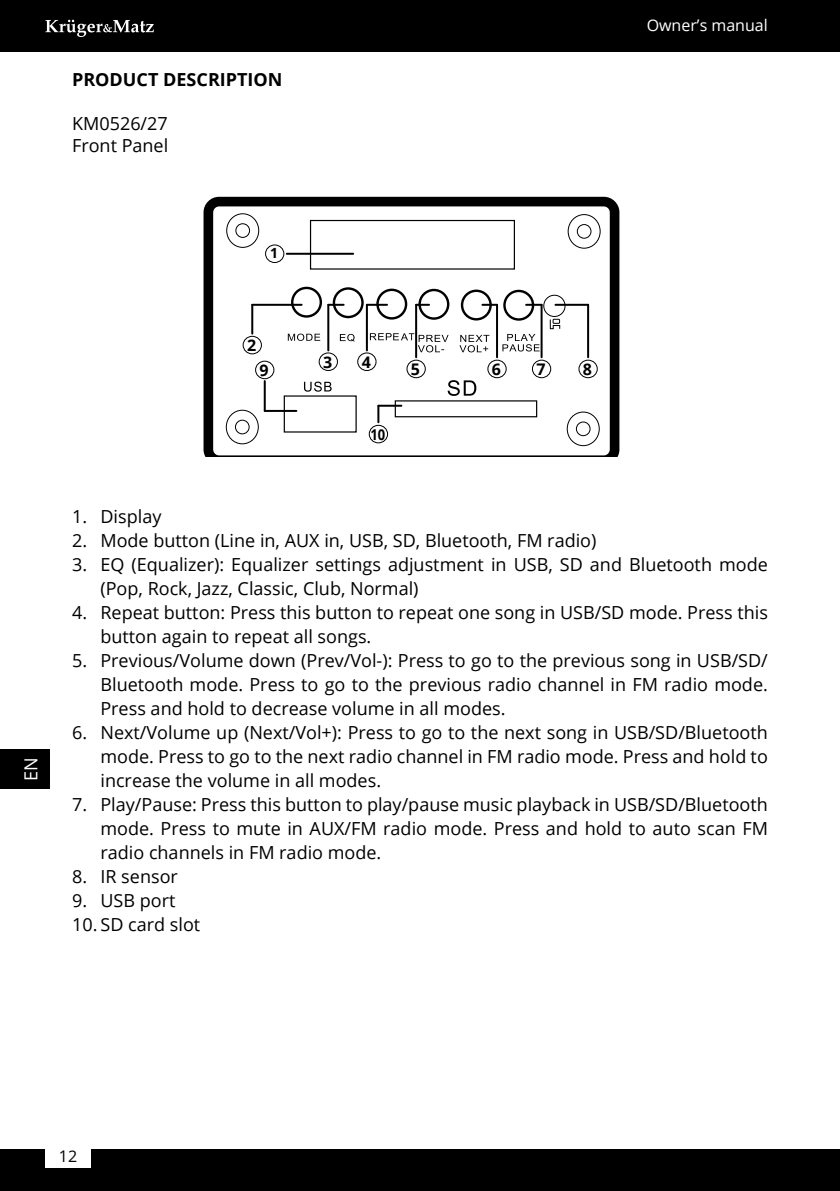
<style>
.page{position:relative;width:840px;height:1191px;background:#fff}
.page>*{position:absolute;margin:0;border:0;box-sizing:border-box;transform-origin:0 0}
.t1{font:18px/24px "Open Sans";color:#000}
.t2{font:700 18px "Open Sans";color:#000}
.t3{font:18px "Open Sans";color:#fff}
.t4{font:16px "Open Sans";color:#fff}
.t5{font:700 16px "Open Sans";color:#000}
.t6{font:16px "Open Sans";color:#000}
.t7{font:700 15px "Open Sans";color:#000;scale:.87 1}
.t8{font:700 14px "Open Sans";color:#000}
</style>
<div class="page">
<div style="left:0;top:1149px;width:839px;height:42px;background:#000"></div>
<div style="left:0;top:0;width:839px;height:51px;background:#000"></div>
<svg style="left:45px;top:20px;width:109px;height:17px"></svg>
<div style="left:45px;top:1144px;width:46px;height:24px;background:#fff"></div>
<div style="left:0;top:749px;width:49px;height:40px;background:#000"></div>
<svg style="left:203px;top:197px;width:416px;height:259px"></svg>
<div style="left:310px;top:220px;width:204px;height:50px;border:1px solid #000"></div>
<div style="left:394px;top:400px;width:143px;height:17px;border:1px solid #000"></div>
<div style="left:226px;top:213px;width:33px;height:35px;border:1px solid #000;border-radius:50%"></div>
<div style="left:226px;top:410px;width:32px;height:34px;border:1px solid #000;border-radius:50%"></div>
<div style="left:566px;top:412px;width:33px;height:34px;border:1px solid #000;border-radius:50%"></div>
<div style="left:567px;top:214px;width:33px;height:34px;border:1px solid #000;border-radius:50%"></div>
<div style="left:236px;top:224px;width:13px;height:13px;background:#fff;border-radius:50%"></div>
<div style="left:235px;top:223px;width:15px;height:15px;border:1px solid #000;border-radius:50%"></div>
<div style="left:543px;top:295px;width:22px;height:22px;border:1px solid #000;border-radius:50%"></div>
<div style="left:291px;top:287px;width:31px;height:31px;border:2px solid #000;border-radius:50%"></div>
<div style="left:332px;top:287px;width:31px;height:31px;border:2px solid #000;border-radius:50%"></div>
<div style="left:376px;top:289px;width:31px;height:30px;border:2px solid #000;border-radius:50%"></div>
<div style="left:418px;top:289px;width:31px;height:31px;border:2px solid #000;border-radius:50%"></div>
<div style="left:460px;top:289px;width:31px;height:31px;border:2px solid #000;border-radius:50%"></div>
<div style="left:503px;top:290px;width:31px;height:31px;border:2px solid #000;border-radius:50%"></div>
<div style="left:235px;top:420px;width:14px;height:14px;background:#fff;border-radius:50%"></div>
<div style="left:235px;top:420px;width:14px;height:14px;border:1px solid #000;border-radius:50%"></div>
<div style="left:576px;top:422px;width:13px;height:14px;background:#fff;border-radius:50%"></div>
<div style="left:576px;top:422px;width:14px;height:14px;border:1px solid #000;border-radius:50%"></div>
<div style="left:577px;top:224px;width:13px;height:14px;background:#fff;border-radius:50%"></div>
<div style="left:576px;top:224px;width:15px;height:14px;border:1px solid #000;border-radius:50%"></div>
<svg style="left:549px;top:319px;width:11px;height:10px"></svg>
<svg style="left:369px;top:333px;width:79px;height:19px"></svg>
<svg style="left:304px;top:381px;width:27px;height:11px"></svg>
<svg style="left:447px;top:380px;width:29px;height:16px"></svg>
<hr style="left:286px;top:253px;width:67px;height:2px;background:#000">
<hr style="left:252px;top:304px;width:49px;height:2px;background:#000">
<hr style="left:251px;top:305px;width:2px;height:29px;background:#000">
<svg style="left:328px;top:304px;width:15px;height:2px"></svg>
<hr style="left:327px;top:305px;width:2px;height:45px;background:#000">
<hr style="left:366px;top:304px;width:21px;height:2px;background:#000">
<hr style="left:365px;top:305px;width:2px;height:45px;background:#000">
<svg style="left:416px;top:304px;width:13px;height:2px"></svg>
<hr style="left:415px;top:305px;width:2px;height:52px;background:#000">
<hr style="left:264px;top:410px;width:32px;height:2px;background:#000">
<hr style="left:263px;top:381px;width:2px;height:30px;background:#000">
<hr style="left:378px;top:405px;width:23px;height:2px;background:#000">
<svg style="left:377px;top:406px;width:2px;height:16px"></svg>
<hr style="left:555px;top:304px;width:32px;height:2px;background:#000">
<hr style="left:586px;top:305px;width:2px;height:52px;background:#000">
<svg style="left:526px;top:304px;width:15px;height:2px"></svg>
<hr style="left:540px;top:305px;width:2px;height:52px;background:#000">
<svg style="left:482px;top:304px;width:14px;height:2px"></svg>
<hr style="left:495px;top:305px;width:2px;height:52px;background:#000">
<div style="left:578px;top:360px;width:19px;height:18px;border:1px solid #000;border-radius:50%"></div>
<div style="left:531px;top:360px;width:20px;height:18px;border:1px solid #000;border-radius:50%"></div>
<div style="left:487px;top:360px;width:19px;height:18px;border:1px solid #000;border-radius:50%"></div>
<div style="left:406px;top:360px;width:19px;height:18px;border:1px solid #000;border-radius:50%"></div>
<div style="left:357px;top:352px;width:19px;height:19px;border:1px solid #000;border-radius:50%"></div>
<div style="left:318px;top:352px;width:20px;height:19px;border:1px solid #000;border-radius:50%"></div>
<div style="left:242px;top:336px;width:20px;height:18px;border:1px solid #000;border-radius:50%"></div>
<div style="left:265px;top:244px;width:19px;height:19px;border:1px solid #000;border-radius:50%"></div>
<div style="left:255px;top:361px;width:19px;height:18px;border:1px solid #000;border-radius:50%"></div>
<div style="left:368px;top:425px;width:20px;height:18px;border:1px solid #000;border-radius:50%"></div>
<p class="t2" style="left:72px;top:67px;width:212px">PRODUCT DESCRIPTION</p>
<p class="t1" style="left:72px;top:112px;width:98px;line-height:22px">KM0526/27<br>Front Panel</p>
<p class="t4" style="left:646px;top:14px;width:123px">Owner’s manual</p>
<p class="t3" style="left:19px;top:781px;width:25px;rotate:-90deg">EN</p>
<p class="t8" style="left:270px;top:243px;width:9px">1</p>
<p class="t5" style="left:247px;top:334px;width:11px">2</p>
<p class="t5" style="left:259px;top:359px;width:11px">9</p>
<p class="t5" style="left:323px;top:350px;width:11px">3</p>
<p class="t5" style="left:361px;top:350px;width:11px">4</p>
<p class="t7" style="left:370px;top:423px;width:19px">10</p>
<p class="t5" style="left:410px;top:358px;width:11px">5</p>
<p class="t5" style="left:491px;top:358px;width:11px">6</p>
<p class="t5" style="left:536px;top:358px;width:11px">7</p>
<p class="t5" style="left:582px;top:358px;width:11px">8</p>
<p class="t1" style="left:72px;top:504px;width:91px">1. Display</p>
<p class="t1" style="left:72px;top:528px;width:525px">2. Mode button (Line in, AUX in, USB, SD, Bluetooth, FM radio)</p>
<p class="t1" style="left:100px;top:552px;width:668px;text-indent:-28px">3. EQ (Equalizer): Equalizer settings adjustment in USB, SD and Bluetooth mode (Pop, Rock, Jazz, Classic, Club, Normal)</p>
<p class="t1" style="left:100px;top:600px;width:668px;text-indent:-28px">4. Repeat button: Press this button to repeat one song in USB/SD mode. Press this button again to repeat all songs.</p>
<p class="t1" style="left:100px;top:648px;width:668px;text-align:justify;text-indent:-28px">5. Previous/Volume down (Prev/Vol-): Press to go to the previous song in USB/SD/ Bluetooth mode. Press to go to the previous radio channel in FM radio mode.<br>Press and hold to decrease volume in all modes.</p>
<p class="t1" style="left:100px;top:720px;width:668px;text-align:justify;text-indent:-28px">6. Next/Volume up (Next/Vol+): Press to go to the next song in USB/SD/Bluetooth mode. Press to go to the next radio channel in FM radio mode. Press and hold to increase the volume in all modes.</p>
<p class="t1" style="left:100px;top:792px;width:668px;text-align:justify;text-indent:-28px">7. Play/Pause: Press this button to play/pause music playback in USB/SD/Bluetooth mode. Press to mute in AUX/FM radio mode. Press and hold to auto scan FM radio channels in FM radio mode.</p>
<p class="t1" style="left:72px;top:864px;width:107px">8. IR sensor</p>
<p class="t1" style="left:72px;top:888px;width:105px">9. USB port</p>
<p class="t1" style="left:72px;top:912px;width:130px">10. SD card slot</p>
<p class="t6" style="left:59px;top:1145px;width:20px">12</p>
</div>
